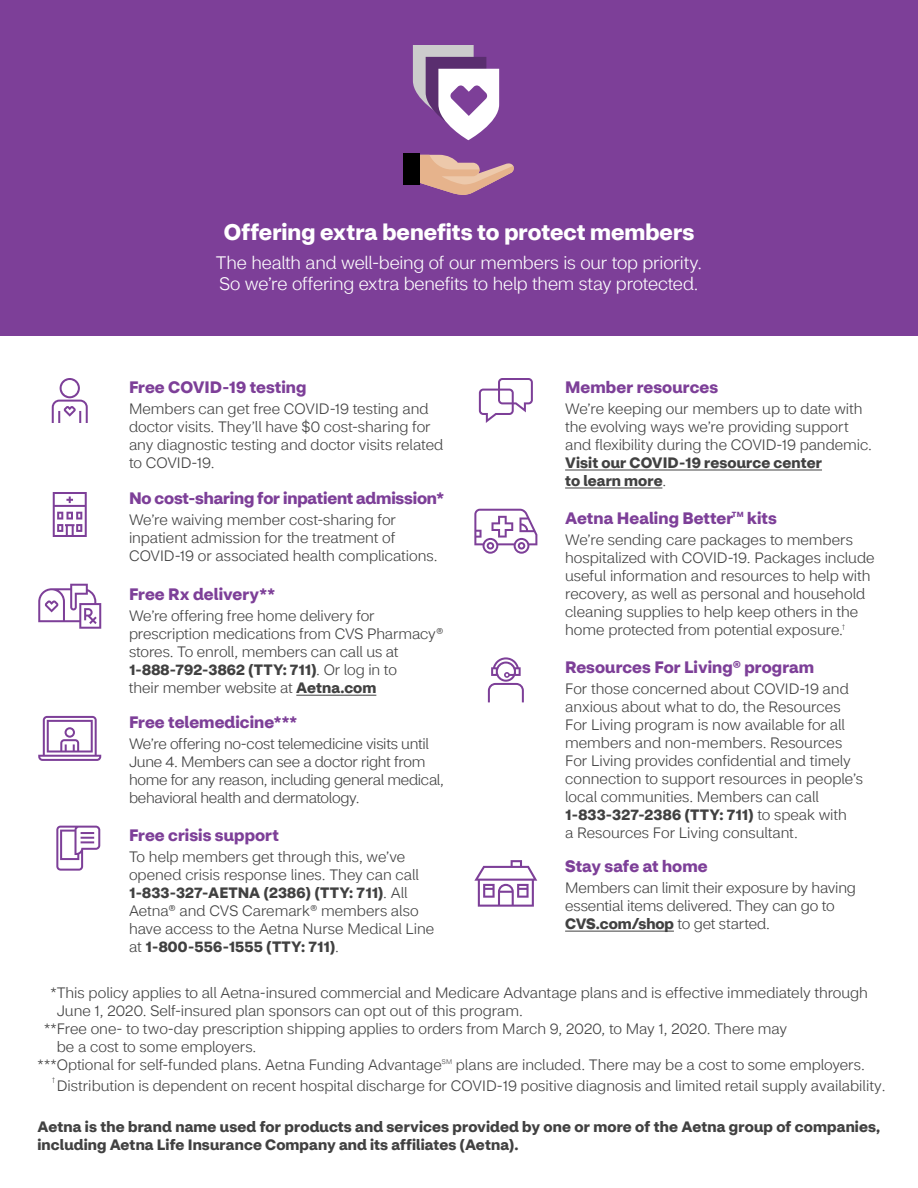
<style>
.page{position:relative;width:918px;height:1188px;background:#fff}
.page>*{position:absolute;margin:0;border:0;box-sizing:border-box;transform-origin:0 0}
.t1{font:700 22.5px "CVS Health Sans";color:#fff}
.t2{font:300 18px/21px "CVS Health Sans";letter-spacing:-.01em;color:#fff}
.t3{font:700 16.5px "CVS Health Sans";letter-spacing:.005em;color:#7d3f98}
.t4{font:300 15px/18px "CVS Health Sans";letter-spacing:-.005em;color:#414141}
.t5{font:700 15px/18px "CVS Health Sans";letter-spacing:.01em;color:#414141}
.t6{font:700 7.35px "CVS Health Sans";color:#7d3f98}
.t7{font:300 6.75px "CVS Health Sans";color:#414141}
.s1{font-weight:700}
.s2{font-weight:300}
</style>
<div class="page">
<div style="left:0;top:0;width:918px;height:336px;background:#7d3f98"></div>
<hr style="left:296px;top:695px;width:80px;height:1px;background:#414141">
<hr style="left:565px;top:470px;width:257px;height:1px;background:#414141">
<hr style="left:565px;top:488px;width:97px;height:1px;background:#414141">
<hr style="left:565px;top:931px;width:109px;height:1px;background:#414141">
<svg style="left:413px;top:45px;width:86px;height:95px"></svg>
<svg style="left:420px;top:155px;width:94px;height:40px"></svg>
<div style="left:404px;top:153px;width:16px;height:32px;background:#000"></div>
<svg style="left:52px;top:378px;width:36px;height:45px"></svg>
<svg style="left:38px;top:584px;width:63px;height:45px"></svg>
<svg style="left:53px;top:492px;width:34px;height:45px"></svg>
<svg style="left:38px;top:716px;width:63px;height:45px"></svg>
<svg style="left:56px;top:826px;width:44px;height:45px"></svg>
<svg style="left:479px;top:378px;width:54px;height:45px"></svg>
<svg style="left:474px;top:509px;width:63px;height:45px"></svg>
<svg style="left:488px;top:657px;width:36px;height:45px"></svg>
<svg style="left:474px;top:860px;width:63px;height:47px"></svg>
<h1 class="t1" style="left:224px;top:218px;width:472px">Offering extra benefits to protect members</h1>
<p class="t2" style="left:216px;top:252px;width:488px">The health and well-being of our members is our top priority.<br>So we’re offering extra benefits to help them stay protected.</p>
<p class="t3" style="left:129px;top:377px;width:179px">Free COVID-19 testing</p>
<p class="t4" style="left:129px;top:400px;width:316px">Members can get free COVID-19 testing and doctor visits. They’ll have $0 cost-sharing for any diagnostic testing and doctor visits related to COVID-19.</p>
<p class="t3" style="left:129px;top:488px;width:317px">No cost-sharing for inpatient admission*</p>
<p class="t4" style="left:129px;top:511px;width:310px">We’re waiving member cost-sharing for inpatient admission for the treatment of<br>COVID-19 or associated health complications.</p>
<p class="t3" style="left:129px;top:584px;width:147px">Free Rx delivery**</p>
<p class="t4" style="left:129px;top:607px;width:316px">We’re offering free home delivery for prescription medications from CVS Pharmacy® stores. To enroll, members can call us at <span class="s1">1-888-792-3862 (TTY: 711)</span>. Or log in to<br>their member website at <span class="s1">Aetna.com</span></p>
<p class="t3" style="left:129px;top:712px;width:170px">Free telemedicine***</p>
<p class="t4" style="left:129px;top:735px;width:316px">We’re offering no-cost telemedicine visits until June 4. Members can see a doctor right from home for any reason, including general medical, behavioral health and dermatology.</p>
<p class="t3" style="left:129px;top:825px;width:151px">Free crisis support</p>
<p class="t4" style="left:129px;top:848px;width:307px">To help members get through this, we’ve opened crisis response lines. They can call <span class="s1">1-833-327-AETNA (2386) (TTY: 711)</span>. All Aetna® and CVS Caremark® members also have access to the Aetna Nurse Medical Line at <span class="s1">1-800-556-1555 (TTY: 711)</span>.</p>
<p class="t3" style="left:565px;top:377px;width:154px">Member resources</p>
<p class="t4" style="left:565px;top:400px;width:308px">We’re keeping our members up to date with the evolving ways we’re providing support and flexibility during the COVID-19 pandemic.</p>
<p class="t5" style="left:565px;top:454px;width:258px">Visit our COVID-19 resource center to learn more<span class="s2">.</span></p>
<p class="t3" style="left:565px;top:508px;width:170px">Aetna Healing Better</p>
<p class="t6" style="left:732px;top:510px;width:13px">TM</p>
<p class="t3" style="left:747px;top:508px;width:31px">kits</p>
<p class="t4" style="left:565px;top:531px;width:311px">We’re sending care packages to members hospitalized with COVID-19. Packages include useful information and resources to help with recovery, as well as personal and household cleaning supplies to help keep others in the home protected from potential exposure.</p>
<p class="t7" style="left:842px;top:622px;width:5px">†</p>
<p class="t3" style="left:565px;top:656px;width:251px">Resources For Living® program</p>
<p class="t4" style="left:565px;top:679px;width:300px">For those concerned about COVID-19 and anxious about what to do, the Resources For Living program is now available for all members and non-members. Resources For Living provides confidential and timely connection to support resources in people’s local communities. Members can call <span class="s1">1-833-327-2386 (TTY: 711)</span> to speak with<br>a Resources For Living consultant.</p>
<p class="t3" style="left:565px;top:856px;width:144px">Stay safe at home</p>
<p class="t4" style="left:565px;top:879px;width:292px">Members can limit their exposure by having essential items delivered. They can go to<br><span class="s1">CVS.com/shop</span> to get started.</p>
<p class="t4" style="left:51px;top:984px;width:819px">*This policy applies to all Aetna-insured commercial and Medicare Advantage plans and is effective immediately through</p>
<p class="t4" style="left:57px;top:1002px;width:468px">June 1, 2020. Self-insured plan sponsors can opt out of this program.</p>
<p class="t4" style="left:44px;top:1020px;width:745px">**Free one- to two-day prescription shipping applies to orders from March 9, 2020, to May 1, 2020. There may</p>
<p class="t4" style="left:57px;top:1038px;width:201px">be a cost to some employers.</p>
<p class="t4" style="left:37px;top:1056px;width:406px">***Optional for self-funded plans. Aetna Funding Advantage</p>
<p class="t7" style="left:442px;top:1058px;width:12px">SM</p>
<p class="t4" style="left:456px;top:1056px;width:410px">plans are included. There may be a cost to some employers.</p>
<p class="t7" style="left:52px;top:1076px;width:5px">†</p>
<p class="t4" style="left:57px;top:1077px;width:830px">Distribution is dependent on recent hospital discharge for COVID-19 positive diagnosis and limited retail supply availability.</p>
<p class="t5" style="left:37px;top:1118px;width:844px">Aetna is the brand name used for products and services provided by one or more of the Aetna group of companies, including Aetna Life Insurance Company and its affiliates (Aetna).</p>
</div>
